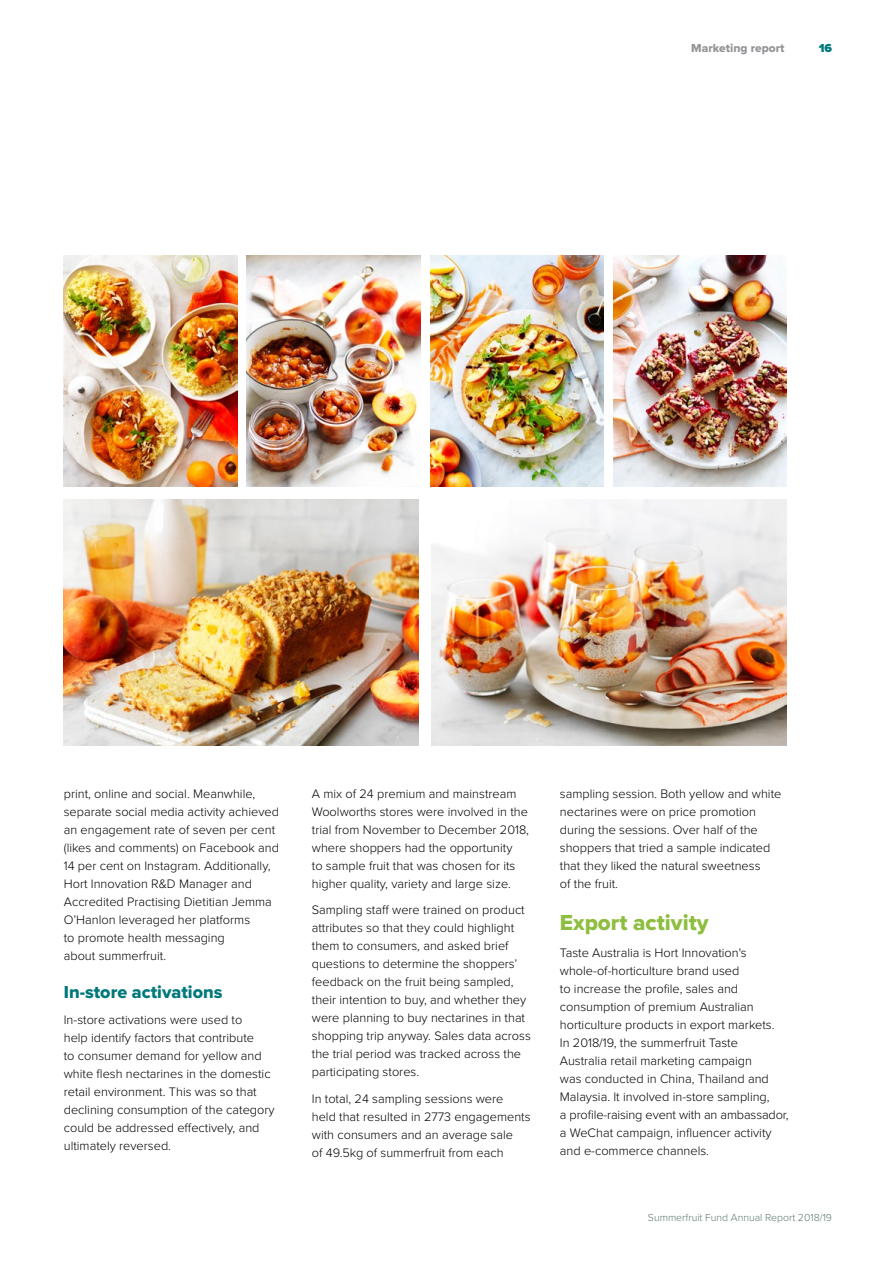
<style>
.page{position:relative;width:893px;height:1263px;background:#fff}
.page>*{position:absolute;margin:0;border:0;box-sizing:border-box;transform-origin:0 0}
.t1{font:22.5px "Proxima Nova Extrabld";color:#8ebe3f}
.t2{font:18px "Proxima Nova Extrabld";color:#00797b}
.t3{font:300 12.75px/18px "Proxima Nova";color:#000}
.t4{font:12px "Proxima Nova Extrabld";color:#939598}
.t5{font:900 12px "Proxima Nova";color:#00797b}
.t6{font:300 10.5px "Proxima Nova";color:#5e7772}
</style>
<div class="page">
<img style="left:64px;top:256px;width:173px;height:231px">
<img style="left:432px;top:499px;width:354px;height:246px">
<img style="left:430px;top:256px;width:173px;height:231px">
<img style="left:247px;top:256px;width:173px;height:231px">
<img style="left:64px;top:499px;width:355px;height:246px">
<img style="left:613px;top:255px;width:174px;height:231px">
<p class="t4" style="left:691px;top:39px;width:95px">Marketing report</p>
<p class="t5" style="left:819px;top:39px;width:15px">16</p>
<p class="t3" style="left:64px;top:784px;width:217px">print, online and social. Meanwhile, separate social media activity achieved an engagement rate of seven per cent (likes and comments) on Facebook and 14 per cent on Instagram. Additionally, Hort Innovation R&amp;D Manager and Accredited Practising Dietitian Jemma O’Hanlon leveraged her platforms<br>to promote health messaging<br>about summerfruit.</p>
<h2 class="t2" style="left:64px;top:978px;width:160px">In-store activations</h2>
<p class="t3" style="left:64px;top:1010px;width:212px">In-store activations were used to<br>help identify factors that contribute<br>to consumer demand for yellow and white flesh nectarines in the domestic retail environment. This was so that declining consumption of the category could be addressed effectively, and ultimately reversed.</p>
<p class="t3" style="left:312px;top:784px;width:219px">A mix of 24 premium and mainstream Woolworths stores were involved in the trial from November to December 2018, where shoppers had the opportunity<br>to sample fruit that was chosen for its higher quality, variety and large size.</p>
<p class="t3" style="left:312px;top:900px;width:221px">Sampling staff were trained on product attributes so that they could highlight them to consumers, and asked brief questions to determine the shoppers’ feedback on the fruit being sampled, their intention to buy, and whether they were planning to buy nectarines in that shopping trip anyway. Sales data across the trial period was tracked across the participating stores.</p>
<p class="t3" style="left:312px;top:1089px;width:220px">In total, 24 sampling sessions were held that resulted in 2773 engagements with consumers and an average sale<br>of 49.5kg of summerfruit from each</p>
<p class="t3" style="left:560px;top:784px;width:223px">sampling session. Both yellow and white nectarines were on price promotion during the sessions. Over half of the shoppers that tried a sample indicated that they liked the natural sweetness<br>of the fruit.</p>
<h1 class="t1" style="left:560px;top:906px;width:150px">Export activity</h1>
<p class="t3" style="left:560px;top:943px;width:230px">Taste Australia is Hort Innovation's whole‑of-horticulture brand used<br>to increase the profile, sales and consumption of premium Australian horticulture products in export markets.<br>In 2018/19, the summerfruit Taste<br>Australia retail marketing campaign<br>was conducted in China, Thailand and Malaysia. It involved in-store sampling,<br>a profile‑raising event with an ambassador, a WeChat campaign, influencer activity and e-commerce channels.</p>
<p class="t6" style="left:648px;top:1209px;width:186px">Summerfruit Fund Annual Report 2018/19</p>
</div>
